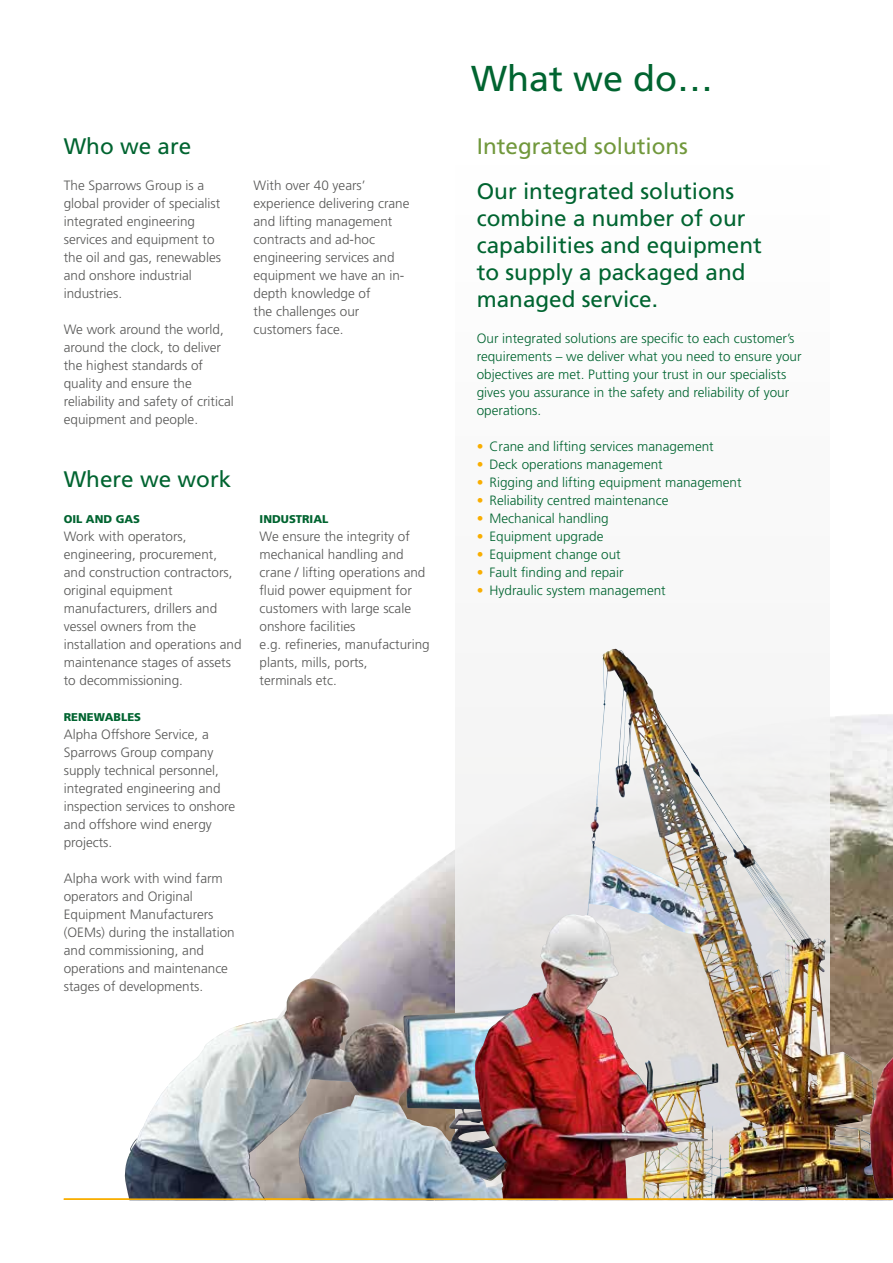
<style>
.page{position:relative;width:893px;height:1263px;background:#fff}
.page>*{position:absolute;margin:0;border:0;box-sizing:border-box;transform-origin:0 0}
.t1{font:36px "Frutiger LT Std";color:#006430}
.t2{font:22.5px/27px "Frutiger LT Std";color:#006430}
.t3{font:22.5px "Frutiger LT Std";color:#71983c}
.t4{font:300 13.5px/18px "Frutiger LT Std";color:#575756}
.t5{font:300 13.5px/18px "Frutiger LT Std";color:#006430}
.t6{font:900 11.25px "Frutiger LT Std";color:#006430}
.s1{color:#f9ae00}
</style>
<div class="page">
<img style="left:310px;top:714px;width:583px;height:484px">
<img style="left:455px;top:648px;width:374px;height:550px">
<img style="left:579px;top:649px;width:171px;height:489px">
<img style="left:870px;top:1057px;width:23px;height:141px">
<img style="left:125px;top:978px;width:350px;height:220px">
<img style="left:475px;top:913px;width:233px;height:285px">
<hr style="left:64px;top:1198px;width:829px;height:2px;background:#f9ae00">
<h2 class="t2" style="left:64px;top:133px;width:129px">Who we are</h2>
<p class="t4" style="left:64px;top:176px;width:159px">The Sparrows Group is a global provider of specialist integrated engineering services and equipment to the oil and gas, renewables and onshore industrial industries.</p>
<p class="t4" style="left:64px;top:320px;width:171px">We work around the world, around the clock, to deliver the highest standards of quality and ensure the reliability and safety of critical equipment and people.</p>
<p class="t4" style="left:254px;top:176px;width:157px">With over 40 years’ experience delivering crane and lifting management contracts and ad-hoc engineering services and equipment we have an in&shy;depth knowledge of<br>the challenges our customers face.</p>
<h2 class="t2" style="left:64px;top:466px;width:169px">Where we work</h2>
<p class="t6" style="left:64px;top:512px;width:78px">OIL AND GAS</p>
<p class="t4" style="left:64px;top:527px;width:179px">Work with operators, engineering, procurement, and construction contractors, original equipment manufacturers, drillers and vessel owners from the installation and operations and maintenance stages of assets to decommissioning.</p>
<p class="t6" style="left:64px;top:710px;width:79px">RENEWABLES</p>
<p class="t4" style="left:64px;top:725px;width:173px">Alpha Offshore Service, a<br>Sparrows Group company supply technical personnel, integrated engineering and inspection services to onshore and offshore wind energy projects.</p>
<p class="t4" style="left:64px;top:869px;width:173px">Alpha work with wind farm operators and Original<br>Equipment Manufacturers (OEMs) during the installation and commissioning, and operations and maintenance stages of developments.</p>
<p class="t6" style="left:260px;top:512px;width:70px">INDUSTRIAL</p>
<p class="t4" style="left:260px;top:527px;width:172px">We ensure the integrity of mechanical handling and crane / lifting operations and fluid power equipment for customers with large scale onshore facilities<br>e.g. refineries, manufacturing plants, mills, ports,<br>terminals etc.</p>
<h1 class="t1" style="left:471px;top:57px;width:244px">What we do…</h1>
<h2 class="t3" style="left:477px;top:133px;width:213px">Integrated solutions</h2>
<h2 class="t2" style="left:477px;top:178px;width:287px">Our integrated solutions combine a number of our capabilities and equipment to supply a packaged and managed service.</h2>
<p class="t5" style="left:477px;top:329px;width:326px">Our integrated solutions are specific to each customer’s requirements – we deliver what you need to ensure your objectives are met. Putting your trust in our specialists gives you assurance in the safety and reliability of your operations.</p>
<p class="t5" style="left:477px;top:437px;width:239px"><span class="s1">•</span> Crane and lifting services management</p>
<p class="t5" style="left:477px;top:455px;width:188px"><span class="s1">•</span> Deck operations management</p>
<p class="t5" style="left:477px;top:473px;width:266px"><span class="s1">•</span> Rigging and lifting equipment management</p>
<p class="t5" style="left:477px;top:491px;width:193px"><span class="s1">•</span> Reliability centred maintenance</p>
<p class="t5" style="left:477px;top:509px;width:134px"><span class="s1">•</span> Mechanical handling</p>
<p class="t5" style="left:477px;top:527px;width:128px"><span class="s1">•</span> Equipment upgrade</p>
<p class="t5" style="left:477px;top:545px;width:146px"><span class="s1">•</span> Equipment change out</p>
<p class="t5" style="left:477px;top:563px;width:148px"><span class="s1">•</span> Fault finding and repair</p>
<p class="t5" style="left:477px;top:581px;width:191px"><span class="s1">•</span> Hydraulic system management</p>
</div>
